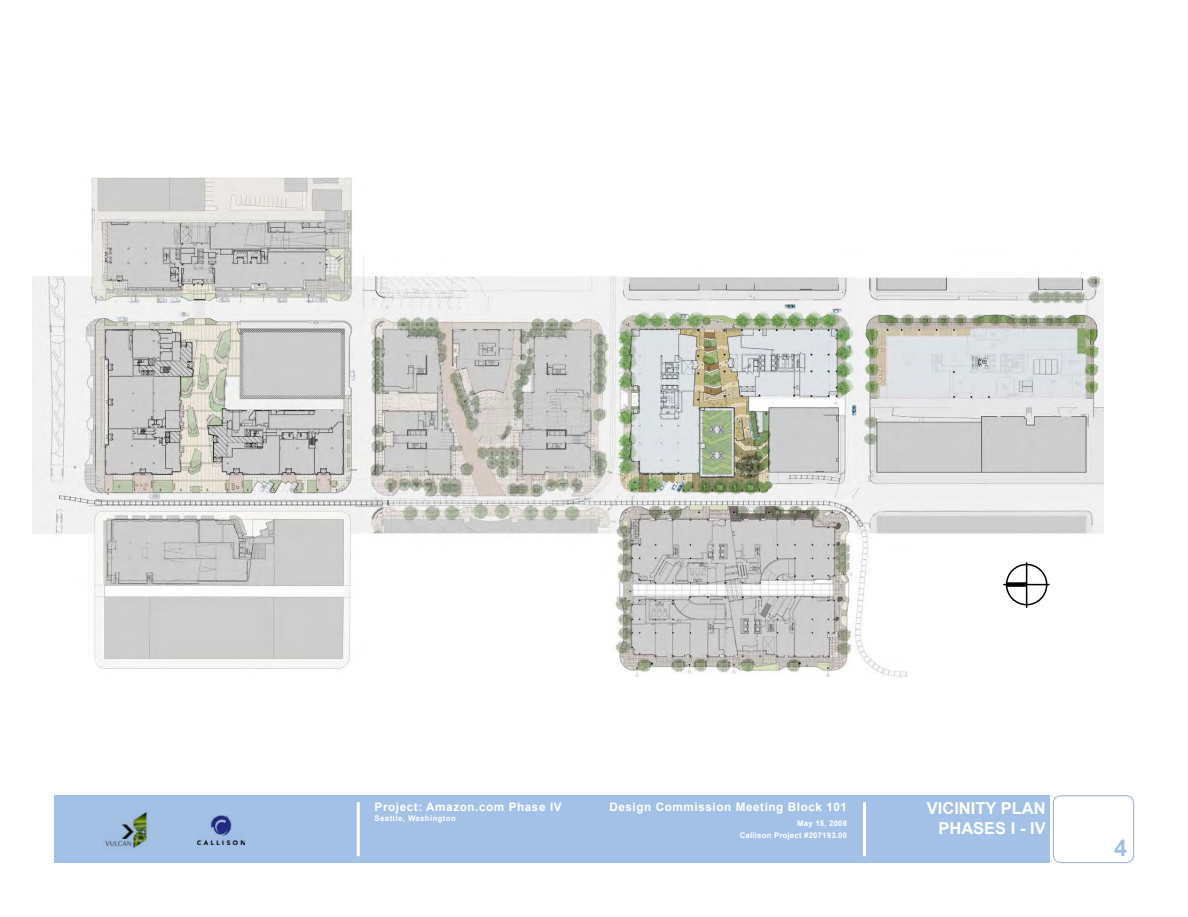
<style>
.page{position:relative;width:1188px;height:917px;background:#fff}
.page>*{position:absolute;margin:0;border:0;box-sizing:border-box;transform-origin:0 0}
.t1{font:700 23.4px "Arial";color:#a3c0e7}
.t2{font:700 16.5px "Arial";color:#fff}
.t3{font:700 11.7px "Arial";letter-spacing:.05em;color:#fff}
.t4{font:700 7.8px/12px "Arial";letter-spacing:.025em;color:#fff;text-align:right}
.t5{font:700 7.8px "Arial";letter-spacing:.05em;color:#fff}
</style>
<div class="page">
<div style="left:54px;top:795px;width:996px;height:67px;background:#a3c0e7"></div>
<svg style="left:1053px;top:795px;width:81px;height:67px"></svg>
<img style="left:198px;top:815px;width:47px;height:29px">
<hr style="left:863px;top:802px;width:3px;height:54px;background:#fff">
<hr style="left:357px;top:802px;width:3px;height:54px;background:#fff">
<img style="left:105px;top:812px;width:43px;height:37px">
<img style="left:32px;top:178px;width:1071px;height:498px">
<div style="left:1006px;top:563px;width:41px;height:42px;border:2px solid #000;border-radius:50%"></div>
<hr style="left:1003px;top:584px;width:46px;height:1px;background:#000">
<hr style="left:1026px;top:562px;width:1px;height:46px;background:#000">
<svg style="left:1006px;top:582px;width:20px;height:4px"></svg>
<p class="t3" style="left:375px;top:798px;width:189px">Project: Amazon.com Phase IV</p>
<p class="t5" style="left:375px;top:813px;width:83px">Seattle, Washington</p>
<p class="t3" style="left:609px;top:799px;width:239px">Design Commission Meeting Block 101</p>
<p class="t4" style="left:740px;top:817px;width:109px">May 15, 2008<br>Callison Project #207193.00</p>
<p class="t2" style="left:927px;top:797px;width:120px">VICINITY PLAN</p>
<p class="t2" style="left:938px;top:816px;width:109px">PHASES I - IV</p>
<h1 class="t1" style="left:1114px;top:832px;width:15px">4</h1>
</div>
